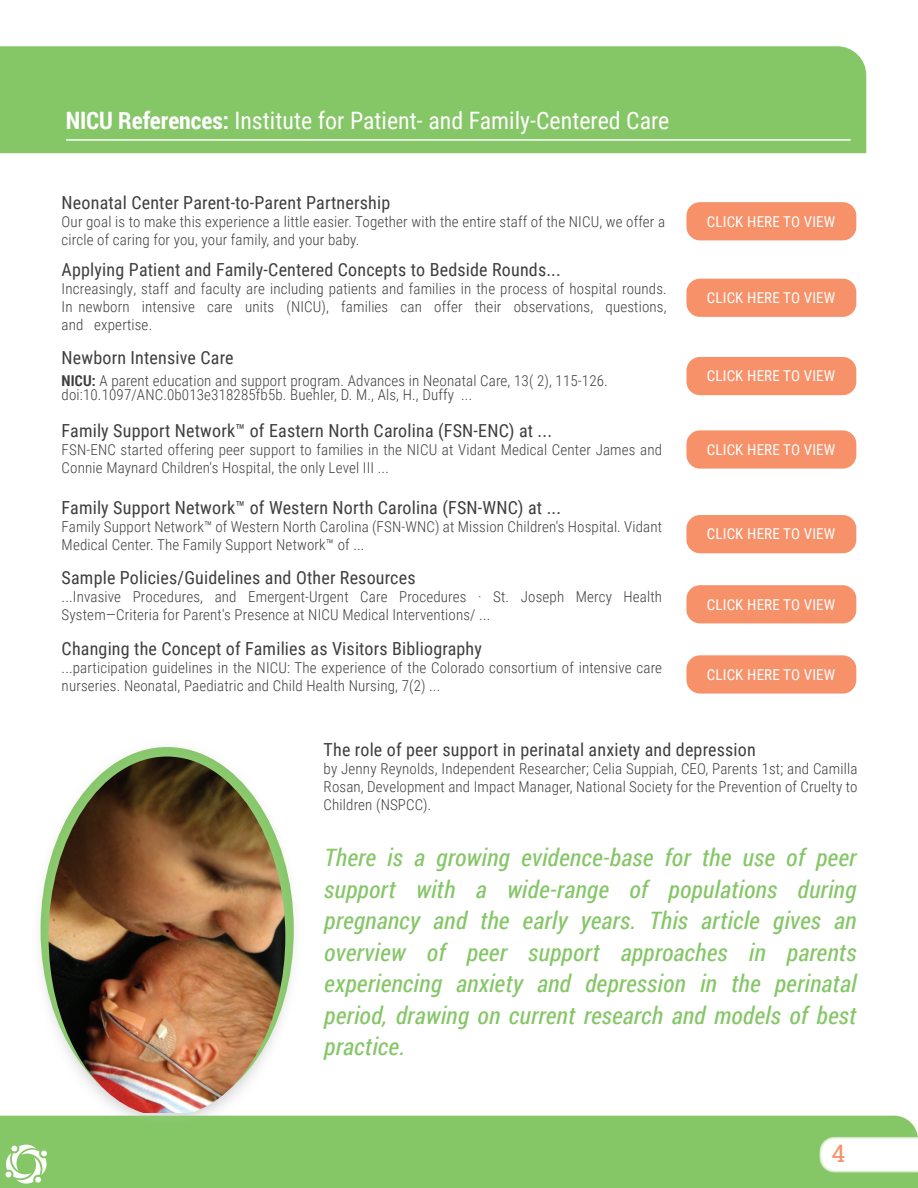
<style>
.page{position:relative;width:918px;height:1188px;background:#fff}
.page>*{position:absolute;margin:0;border:0;box-sizing:border-box;transform-origin:0 0}
.t1{font:italic 24px/31.5px "Roboto Condensed";letter-spacing:.01em;color:#85c667;text-align:justify}
.t2{font:24px "Roboto Condensed";color:#fff}
.t3{font:24px "Roboto Slab";color:#f69169}
.t4{font:18px "Roboto Condensed";letter-spacing:.01em;color:#3e3e3f}
.t5{font:300 15px/18px "Roboto Condensed";letter-spacing:.01em;color:#3e3e3f}
.t6{font:15px "Roboto Condensed";letter-spacing:.01em;color:#fff}
.s1{font-weight:700}
</style>
<div class="page">
<div style="left:0;top:46px;width:866px;height:107px;background:#85c667"></div>
<div style="left:686px;top:202px;width:170px;height:38px;background:#f69169;border-radius:14px"></div>
<div style="left:686px;top:357px;width:170px;height:38px;background:#f69169;border-radius:14px"></div>
<div style="left:686px;top:430px;width:170px;height:39px;background:#f69169;border-radius:14px"></div>
<div style="left:686px;top:515px;width:170px;height:38px;background:#f69169;border-radius:14px"></div>
<div style="left:686px;top:585px;width:170px;height:38px;background:#f69169;border-radius:14px"></div>
<div style="left:686px;top:655px;width:170px;height:39px;background:#f69169;border-radius:14px"></div>
<div style="left:686px;top:279px;width:170px;height:38px;background:#f69169;border-radius:14px"></div>
<div style="left:0;top:1116px;width:918px;height:72px;background:#85c667"></div>
<img style="left:26px;top:747px;width:282px;height:392px">
<img style="left:49px;top:757px;width:236px;height:356px">
<svg style="left:5px;top:1145px;width:42px;height:39px"></svg>
<svg style="left:819px;top:1137px;width:99px;height:36px"></svg>
<hr style="left:67px;top:139px;width:783px;height:2px;background:#fff">
<h1 class="t2" style="left:66px;top:104px;width:605px"><span class="s1">NICU References:</span> Institute for Patient- and Family-Centered Care</h1>
<p class="t4" style="left:62px;top:190px;width:330px">Neonatal Center Parent-to-Parent Partnership</p>
<p class="t5" style="left:62px;top:212px;width:605px">Our goal is to make this experience a little easier. Together with the entire staff of the NICU, we offer a circle of caring for you, your family, and your baby.</p>
<p class="t4" style="left:62px;top:257px;width:501px">Applying Patient and Family-Centered Concepts to Bedside Rounds...</p>
<p class="t5" style="left:62px;top:280px;width:607px;text-align:justify">Increasingly, staff and faculty are including patients and families in the process of hospital rounds.<br>In newborn intensive care units (NICU), families can offer their observations, questions, and expertise.</p>
<p class="t4" style="left:62px;top:345px;width:173px">Newborn Intensive Care</p>
<p class="t5" style="left:62px;top:374px;width:548px;line-height:13.2px"><span class="s1">NICU:</span> A parent education and support program. Advances in Neonatal Care, 13( 2), 115-126. doi:10.1097/ANC.0b013e318285fb5b. Buehler, D. M., Als, H., Duffy ...</p>
<p class="t4" style="left:62px;top:418px;width:492px">Family Support Network™ of Eastern North Carolina (FSN-ENC) at ...</p>
<p class="t5" style="left:62px;top:440px;width:602px">FSN-ENC started offering peer support to families in the NICU at Vidant Medical Center James and<br>Connie Maynard Children's Hospital, the only Level III ...</p>
<p class="t4" style="left:62px;top:495px;width:501px">Family Support Network™ of Western North Carolina (FSN-WNC) at ...</p>
<p class="t5" style="left:62px;top:517px;width:602px">Family Support Network™ of Western North Carolina (FSN-WNC) at Mission Children's Hospital. Vidant<br>Medical Center. The Family Support Network™ of ...</p>
<p class="t4" style="left:62px;top:565px;width:355px">Sample Policies/Guidelines and Other Resources</p>
<p class="t5" style="left:62px;top:588px;width:602px">...Invasive Procedures, and Emergent-Urgent Care Procedures · St. Joseph Mercy Health<br>System—Criteria for Parent's Presence at NICU Medical Interventions/ ...</p>
<p class="t4" style="left:62px;top:636px;width:422px">Changing the Concept of Families as Visitors Bibliography</p>
<p class="t5" style="left:62px;top:658px;width:602px">...participation guidelines in the NICU: The experience of the Colorado consortium of intensive care nurseries. Neonatal, Paediatric and Child Health Nursing, 7(2) ...</p>
<p class="t6" style="left:707px;top:211px;width:130px">CLICK HERE TO VIEW</p>
<p class="t6" style="left:707px;top:287px;width:130px">CLICK HERE TO VIEW</p>
<p class="t6" style="left:707px;top:366px;width:130px">CLICK HERE TO VIEW</p>
<p class="t6" style="left:707px;top:439px;width:130px">CLICK HERE TO VIEW</p>
<p class="t6" style="left:707px;top:524px;width:130px">CLICK HERE TO VIEW</p>
<p class="t6" style="left:707px;top:594px;width:130px">CLICK HERE TO VIEW</p>
<p class="t6" style="left:707px;top:664px;width:130px">CLICK HERE TO VIEW</p>
<p class="t4" style="left:324px;top:736px;width:434px">The role of peer support in perinatal anxiety and depression</p>
<p class="t5" style="left:324px;top:759px;width:535px;text-align:justify">by Jenny Reynolds, Independent Researcher; Celia Suppiah, CEO, Parents 1st; and Camilla Rosan, Development and Impact Manager, National Society for the Prevention of Cruelty to Children (NSPCC).</p>
<p class="t1" style="left:324px;top:841px;width:534px">There is a growing evidence-base for the use of peer support with a wide-range of populations during pregnancy and the early years. This article gives an overview of peer support approaches in parents experiencing anxiety and depression in the perinatal period, drawing on current research and models of best practice.</p>
<h1 class="t3" style="left:832px;top:1137px;width:15px">4</h1>
</div>
